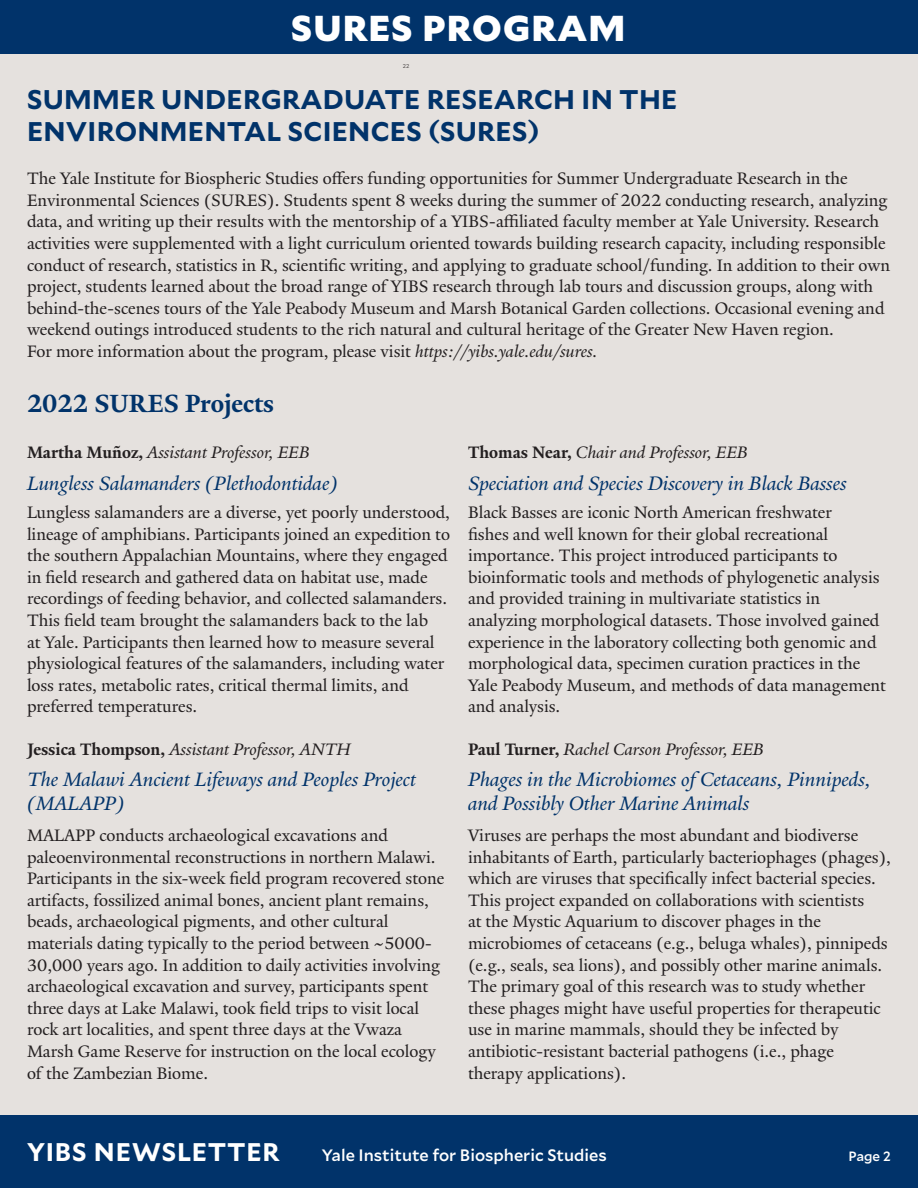
<style>
.page{position:relative;width:918px;height:1188px;background:#fff}
.page>*{position:absolute;margin:0;border:0;box-sizing:border-box;transform-origin:0 0}
.TOP_BAR_HEADERS{font:900 36px "Mallory";letter-spacing:.03em;color:#fff}
.Sub_Headers{font:700 27px/32.4px "Mallory";letter-spacing:.01em;color:#01336a}
.Body_Text_Black{font:700 27px "Yale New";color:#01336a}
.Page_footers{font:700 25.5px "Mallory";letter-spacing:.03em;color:#fff}
.Body_Text_Black-2{font:italic 21px/24px "Yale New";color:#01336a}
.Body_Text_Black-3{font:18px/21.6px "Yale New";color:#231f20}
.Body_Text_Black-4{font:italic 18px "Yale New";color:#231f20}
.YIBS_name_in_footer{font:500 16.5px "Mallory";color:#fff}
.YIBS_Page_number_foo{font:500 13.5px "Mallory";color:#fff}
.Body_copy_in_warm_gr{font:300 5.25px "Mallory MP";color:#231f20}
.s1{font-style:italic}
.s2{font-weight:700;font-style:normal}
</style>
<div class="page">
<div style="left:0;top:32px;width:918px;height:1091px;background:#e5e1de"></div>
<div style="left:0;top:1116px;width:918px;height:72px;background:#01336a"></div>
<div style="left:0;top:0;width:918px;height:54px;background:#01336a"></div>
<p class="TOP_BAR_HEADERS" style="left:291px;top:0;width:335px">SURES PROGRAM</p>
<p class="Body_copy_in_warm_gr" style="left:403px;top:62px;width:8px">22</p>
<p class="Sub_Headers" style="left:27px;top:81px;width:652px">SUMMER UNDERGRADUATE RESEARCH IN THE<br>ENVIRONMENTAL SCIENCES (SURES)</p>
<p class="Body_Text_Black-3" style="left:27px;top:168px;width:865px">The Yale Institute for Biospheric Studies offers funding opportunities for Summer Undergraduate Research in the Environmental Sciences (SURES). Students spent 8 weeks during the summer of 2022 conducting research, analyzing data, and writing up their results with the mentorship of a YIBS-affiliated faculty member at Yale University. Research activities were supplemented with a light curriculum oriented towards building research capacity, including responsible conduct of research, statistics in R, scientific writing, and applying to graduate school/funding. In addition to their own project, students learned about the broad range of YIBS research through lab tours and discussion groups, along with behind-the-scenes tours of the Yale Peabody Museum and Marsh Botanical Garden collections. Occasional evening and weekend outings introduced students to the rich natural and cultural heritage of the Greater New Haven region.<br>For more information about the program, please visit <span class="s1">https://yibs.yale.edu/sures.</span></p>
<p class="Body_Text_Black" style="left:27px;top:387px;width:248px">2022 SURES Projects</p>
<p class="Body_Text_Black-4" style="left:27px;top:442px;width:284px"><span class="s2">Martha Muñoz,</span> Assistant Professor, EEB</p>
<p class="Body_Text_Black-2" style="left:27px;top:471px;width:313px">Lungless Salamanders (Plethodontidae)</p>
<p class="Body_Text_Black-3" style="left:27px;top:501px;width:425px">Lungless salamanders are a diverse, yet poorly understood, lineage of amphibians. Participants joined an expedition to the southern Appalachian Mountains, where they engaged in field research and gathered data on habitat use, made recordings of feeding behavior, and collected salamanders.<br>This field team brought the salamanders back to the lab<br>at Yale. Participants then learned how to measure several physiological features of the salamanders, including water loss rates, metabolic rates, critical thermal limits, and preferred temperatures.</p>
<p class="Body_Text_Black-4" style="left:27px;top:738px;width:325px"><span class="s2">Jessica Thompson,</span> Assistant Professor, ANTH</p>
<p class="Body_Text_Black-2" style="left:27px;top:768px;width:390px">The Malawi Ancient Lifeways and Peoples Project (MALAPP)</p>
<p class="Body_Text_Black-3" style="left:27px;top:824px;width:419px">MALAPP conducts archaeological excavations and paleoenvironmental reconstructions in northern Malawi.<br>Participants in the six-week field program recovered stone artifacts, fossilized animal bones, ancient plant remains, beads, archaeological pigments, and other cultural materials dating typically to the period between ~5000- 30,000 years ago. In addition to daily activities involving archaeological excavation and survey, participants spent three days at Lake Malawi, took field trips to visit local rock art localities, and spent three days at the Vwaza Marsh Game Reserve for instruction on the local ecology of the Zambezian Biome.</p>
<p class="Body_Text_Black-4" style="left:468px;top:442px;width:281px"><span class="s2">Thomas Near,</span> Chair and Professor, EEB</p>
<p class="Body_Text_Black-2" style="left:468px;top:471px;width:380px">Speciation and Species Discovery in Black Basses</p>
<p class="Body_Text_Black-3" style="left:468px;top:501px;width:419px">Black Basses are iconic North American freshwater<br>fishes and well known for their global recreational importance. This project introduced participants to bioinformatic tools and methods of phylogenetic analysis and provided training in multivariate statistics in analyzing morphological datasets. Those involved gained experience in the laboratory collecting both genomic and morphological data, specimen curation practices in the Yale Peabody Museum, and methods of data management and analysis.</p>
<p class="Body_Text_Black-4" style="left:468px;top:738px;width:297px"><span class="s2">Paul Turner,</span> Rachel Carson Professor, EEB</p>
<p class="Body_Text_Black-2" style="left:468px;top:768px;width:404px">Phages in the Microbiomes of Cetaceans, Pinnipeds, and Possibly Other Marine Animals</p>
<p class="Body_Text_Black-3" style="left:468px;top:824px;width:424px">Viruses are perhaps the most abundant and biodiverse inhabitants of Earth, particularly bacteriophages (phages), which are viruses that specifically infect bacterial species.<br>This project expanded on collaborations with scientists<br>at the Mystic Aquarium to discover phages in the microbiomes of cetaceans (e.g., beluga whales), pinnipeds (e.g., seals, sea lions), and possibly other marine animals.<br>The primary goal of this research was to study whether these phages might have useful properties for therapeutic use in marine mammals, should they be infected by antibiotic-resistant bacterial pathogens (i.e., phage therapy applications).</p>
<p class="Page_footers" style="left:27px;top:1133px;width:254px">YIBS NEWSLETTER</p>
<p class="YIBS_name_in_footer" style="left:322px;top:1143px;width:287px">Yale Institute for Biospheric Studies</p>
<p class="YIBS_Page_number_foo" style="left:849px;top:1147px;width:44px">Page 2</p>
</div>
